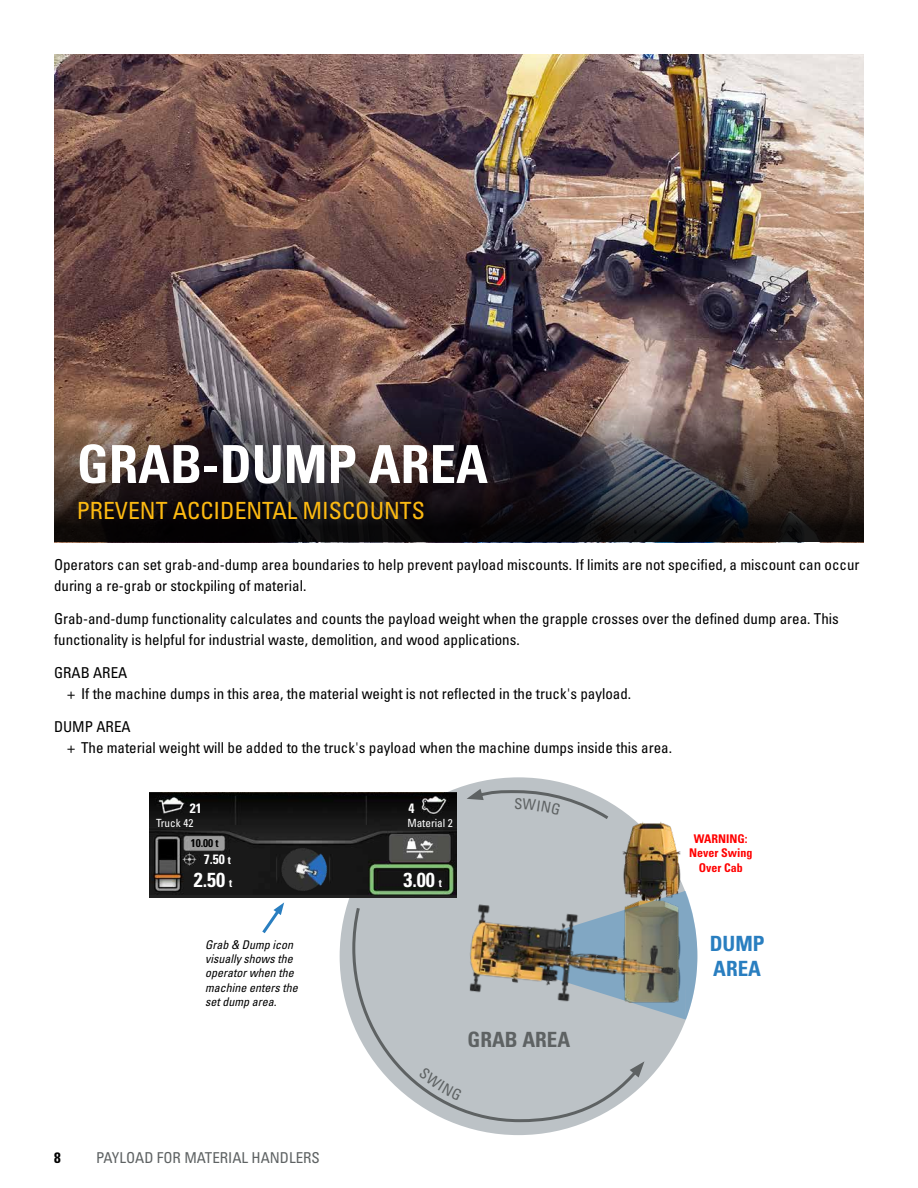
<style>
.page{position:relative;width:918px;height:1188px;background:#fff}
.page>*{position:absolute;margin:0;border:0;box-sizing:border-box;transform-origin:0 0}
.t1{font:52.5px "Univers LTCYR 67 Bold Cond";color:#fff}
.t2{font:condensed 23.7px "Univers LTCYR 57";color:#fdba12}
.t3{font:21px "Univers LTCYR 67 Bold Cond";color:#5e6263}
.t4{font:21px/25.2px "Univers LTCYR 67 Bold Cond";color:#297ec0}
.t5{font:20.25px "Univers LTCYR 67 Bold Cond";color:#fff}
.t6{font:condensed 15px/21px "Univers LTCYR 57";color:#000}
.t7{font:condensed 15px "Univers LTCYR 57";color:#5e6263}
.t8{font:15px "Univers LTCYR 67 Bold Cond";color:#000}
.t9{font:13.5px "Univers LTCYR 67 Bold Cond";color:#fff}
.t10{font:italic condensed 12px/14.4px "Univers LT Std";color:#000}
.t11{font:12px/14.4px "Univers LTCYR 67 Bold Cond";color:#f00;text-align:center}
.t12{font:condensed 11.25px "Univers LTCYR 57";color:#fff}
.t13{font:11.25px "Univers LTCYR 67 Bold Cond";color:#000}
.s1{font-size:11.25px}
</style>
<div class="page">
<img style="left:54px;top:54px;width:810px;height:130px">
<img style="left:54px;top:184px;width:810px;height:358px">
<svg style="left:262px;top:903px;width:22px;height:31px"></svg>
<div style="left:340px;top:777px;width:357px;height:358px;background:#bcc2c6;border-radius:50%"></div>
<img style="left:620px;top:809px;width:61px;height:64px">
<svg style="left:692px;top:912px;width:6px;height:88px"></svg>
<svg style="left:351px;top:908px;width:291px;height:216px"></svg>
<svg style="left:630px;top:1061px;width:14px;height:16px"></svg>
<img style="left:461px;top:873px;width:231px;height:180px">
<img style="left:149px;top:792px;width:307px;height:106px">
<img style="left:267px;top:834px;width:69px;height:69px">
<svg style="left:467px;top:788px;width:145px;height:31px"></svg>
<svg style="left:419px;top:1067px;width:43px;height:33px"></svg>
<h1 class="t1" style="left:77px;top:432px;width:413px">GRAB-DUMP AREA</h1>
<h2 class="t2" style="left:77px;top:496px;width:350px">PREVENT ACCIDENTAL MISCOUNTS</h2>
<p class="t6" style="left:54px;top:554px;width:807px">Operators can set grab-and-dump area boundaries to help prevent payload miscounts. If limits are not specified, a miscount can occur during a re-grab or stockpiling of material.</p>
<p class="t6" style="left:54px;top:608px;width:786px">Grab-and-dump functionality calculates and counts the payload weight when the grapple crosses over the defined dump area. This functionality is helpful for industrial waste, demolition, and wood applications.</p>
<p class="t6" style="left:68px;top:662px;width:565px;text-indent:-14px">GRAB AREA<br>+ If the machine dumps in this area, the material weight is not reflected in the truck's payload.</p>
<p class="t6" style="left:68px;top:716px;width:606px;text-indent:-14px">DUMP AREA<br>+ The material weight will be added to the truck's payload when the machine dumps inside this area.</p>
<p class="t9" style="left:190px;top:799px;width:13px">21</p>
<p class="t9" style="left:408px;top:799px;width:7px">4</p>
<p class="t12" style="left:156px;top:816px;width:39px">Truck 42</p>
<p class="t12" style="left:407px;top:816px;width:47px">Material 2</p>
<p class="t13" style="left:191px;top:836px;width:30px">10.00 t</p>
<p class="t9" style="left:204px;top:851px;width:29px">7.50 <span class="s1">t</span></p>
<h3 class="t5" style="left:194px;top:867px;width:40px">2.50 <span class="s1">t</span></h3>
<h3 class="t5" style="left:404px;top:867px;width:40px">3.00 <span class="s1">t</span></h3>
<p class="t10" style="left:205px;top:937px;width:94px">Grab &amp; Dump icon visually shows the operator when the machine enters the set dump area.</p>
<h3 class="t3" style="left:468px;top:1026px;width:104px">GRAB AREA</h3>
<p class="t8" style="left:54px;top:1148px;width:8px">8</p>
<p class="t7" style="left:96px;top:1148px;width:225px">PAYLOAD FOR MATERIAL HANDLERS</p>
<p class="t11" style="left:689px;top:831px;width:65px">WARNING:<br>Never Swing<br>Over Cab</p>
<h3 class="t4" style="left:710px;top:930px;width:56px">DUMP<br>AREA</h3>
</div>
